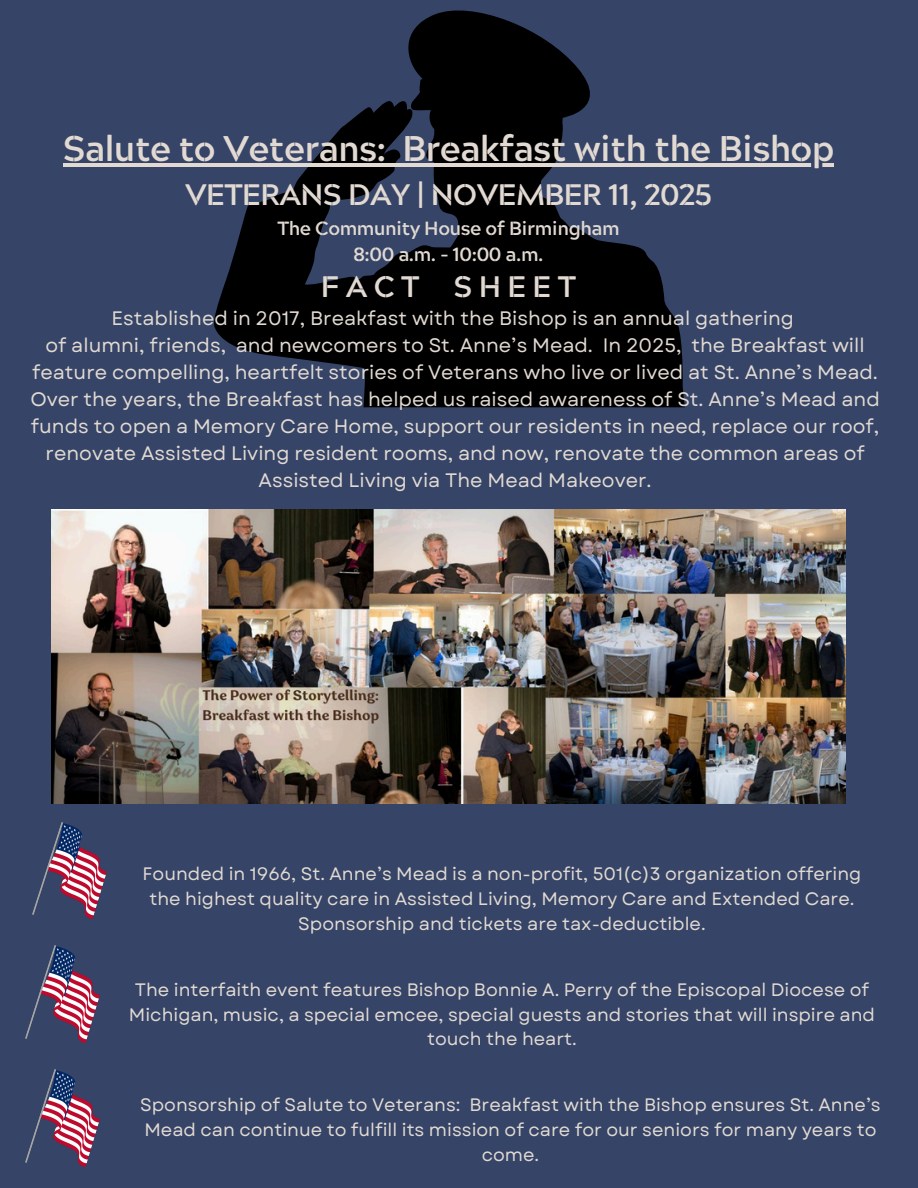
<style>
.page{position:relative;width:918px;height:1188px;background:#354467}
.page>*{position:absolute;margin:0;border:0;box-sizing:border-box;transform-origin:0 0}
.t1{font:700 35.55px "Acherus Militant 1";letter-spacing:-.02em;color:#e2dad2}
.t2{font:700 29.55px "Acherus Militant 1";letter-spacing:-.02em;color:#e2dad2}
.t3{font:700 29.55px "Acherus Militant 1";letter-spacing:.215em;color:#e2dad2}
.t4{font:19.5px/27px "Garet";color:#e2dad2;text-align:center}
.t5{font:700 19.05px/25.8px "Acherus Militant 1";letter-spacing:-.02em;color:#e2dad2;text-align:center}
.t6{font:18px/24.8px "Garet";color:#e2dad2;text-align:center}
</style>
<div class="page">
<img style="left:51px;top:510px;width:795px;height:293px">
<img style="left:32px;top:822px;width:75px;height:97px">
<img style="left:25px;top:946px;width:75px;height:97px">
<img style="left:25px;top:1070px;width:75px;height:97px">
<svg style="left:214px;top:10px;width:471px;height:397px;fill:#000"></svg>
<hr style="left:63px;top:163px;width:323px;height:4px;background:#e2dad2">
<hr style="left:386px;top:163px;width:16px;height:4px;background:#e2dad2">
<hr style="left:402px;top:163px;width:432px;height:4px;background:#e2dad2">
<p class="t1" style="left:63px;top:136px;width:773px">Salute to Veterans: Breakfast with the Bishop</p>
<h1 class="t2" style="left:185px;top:184px;width:529px">VETERANS DAY | NOVEMBER 11, 2025</h1>
<h1 class="t5" style="left:277px;top:218px;width:344px">The Community House of Birmingham<br>8:00 a.m. - 10:00 a.m.</h1>
<h1 class="t3" style="left:321px;top:276px;width:257px">FACT SHEET</h1>
<p class="t4" style="left:111px;top:305px;width:684px">Established in 2017, Breakfast with the Bishop is an annual gathering</p>
<p class="t4" style="left:30px;top:332px;width:851px">of alumni, friends, and newcomers to St. Anne’s Mead. In 2025, the Breakfast will feature compelling, heartfelt stories of Veterans who live or lived at St. Anne’s Mead.<br>Over the years, the Breakfast has helped us raised awareness of St. Anne’s Mead and funds to open a Memory Care Home, support our residents in need, replace our roof, renovate Assisted Living resident rooms, and now, renovate the common areas of Assisted Living via The Mead Makeover.</p>
<p class="t6" style="left:143px;top:862px;width:720px">Founded in 1966, St. Anne’s Mead is a non-profit, 501(c)3 organization offering the highest quality care in Assisted Living, Memory Care and Extended Care.<br>Sponsorship and tickets are tax-deductible.</p>
<p class="t6" style="left:129px;top:977px;width:748px">The interfaith event features Bishop Bonnie A. Perry of the Episcopal Diocese of<br>Michigan, music, a special emcee, special guests and stories that will inspire and touch the heart.</p>
<p class="t6" style="left:140px;top:1093px;width:742px">Sponsorship of Salute to Veterans: Breakfast with the Bishop ensures St. Anne’s<br>Mead can continue to fulfill its mission of care for our seniors for many years to come.</p>
</div>
